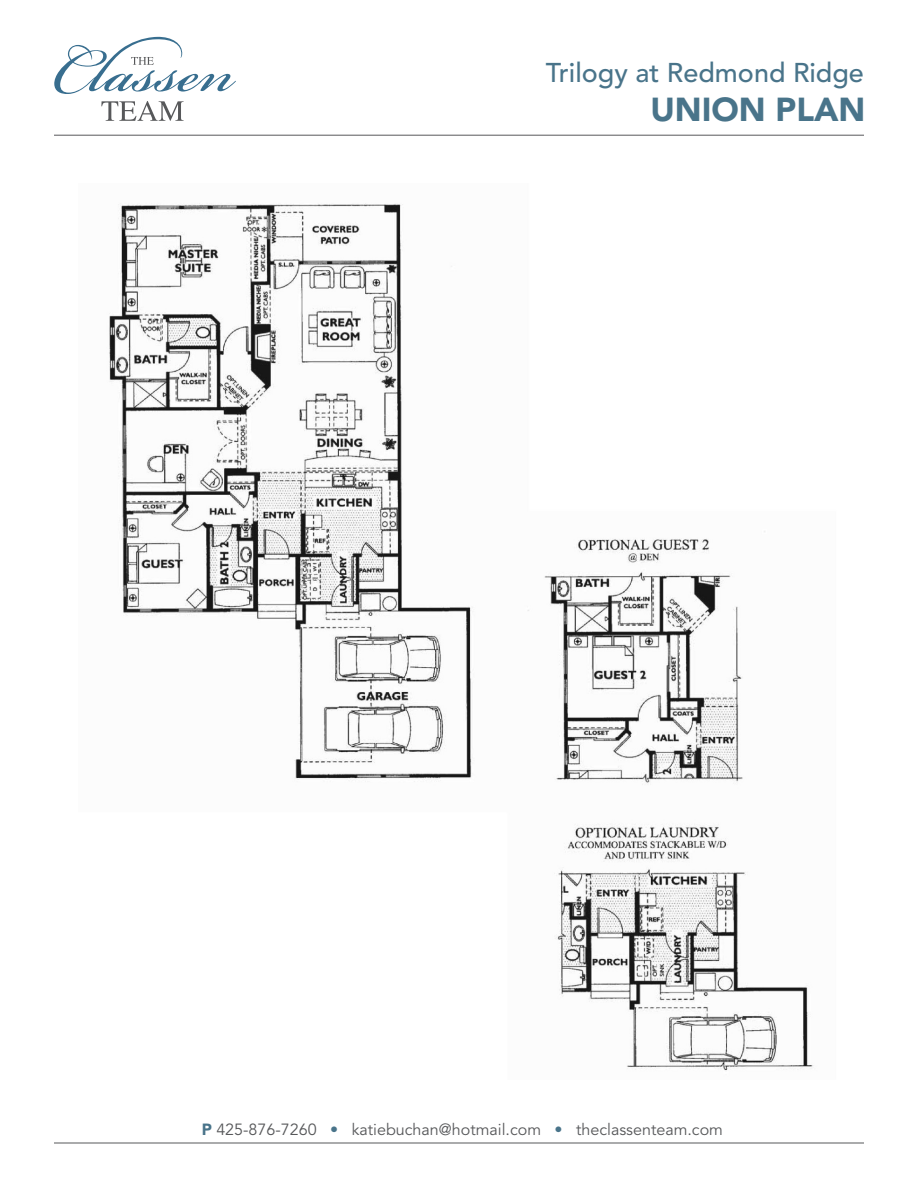
<style>
.page{position:relative;width:918px;height:1188px;background:#fff}
.page>*{position:absolute;margin:0;border:0;box-sizing:border-box;transform-origin:0 0}
.plan_name{font:900 33px "Avenir";color:#49748a}
.t1{font:500 27px "Avenir";color:#49748a}
.t2{font:16.2px "Avenir";color:#57585a}
.s1{font-weight:900;color:#49748a}
.s2{color:#49748a}
</style>
<div class="page">
<svg style="left:101px;top:101px;width:83px;height:20px"></svg>
<svg style="left:54px;top:36px;width:182px;height:58px"></svg>
<hr style="left:54px;top:135px;width:810px;height:1px;background:#57585a">
<hr style="left:54px;top:1143px;width:810px;height:1px;background:#57585a">
<img style="left:109px;top:203px;width:705px;height:868px">
<h2 class="t1" style="left:546px;top:57px;width:320px">Trilogy at Redmond Ridge</h2>
<p class="plan_name" style="left:650px;top:90px;width:217px">UNION PLAN</p>
<p class="t2" style="left:202px;top:1120px;width:523px"><span class="s1">P</span> 425-876-7260 <span class="s2">•</span> katiebuchan@hotmail.com <span class="s2">•</span> theclassenteam.com</p>
</div>
